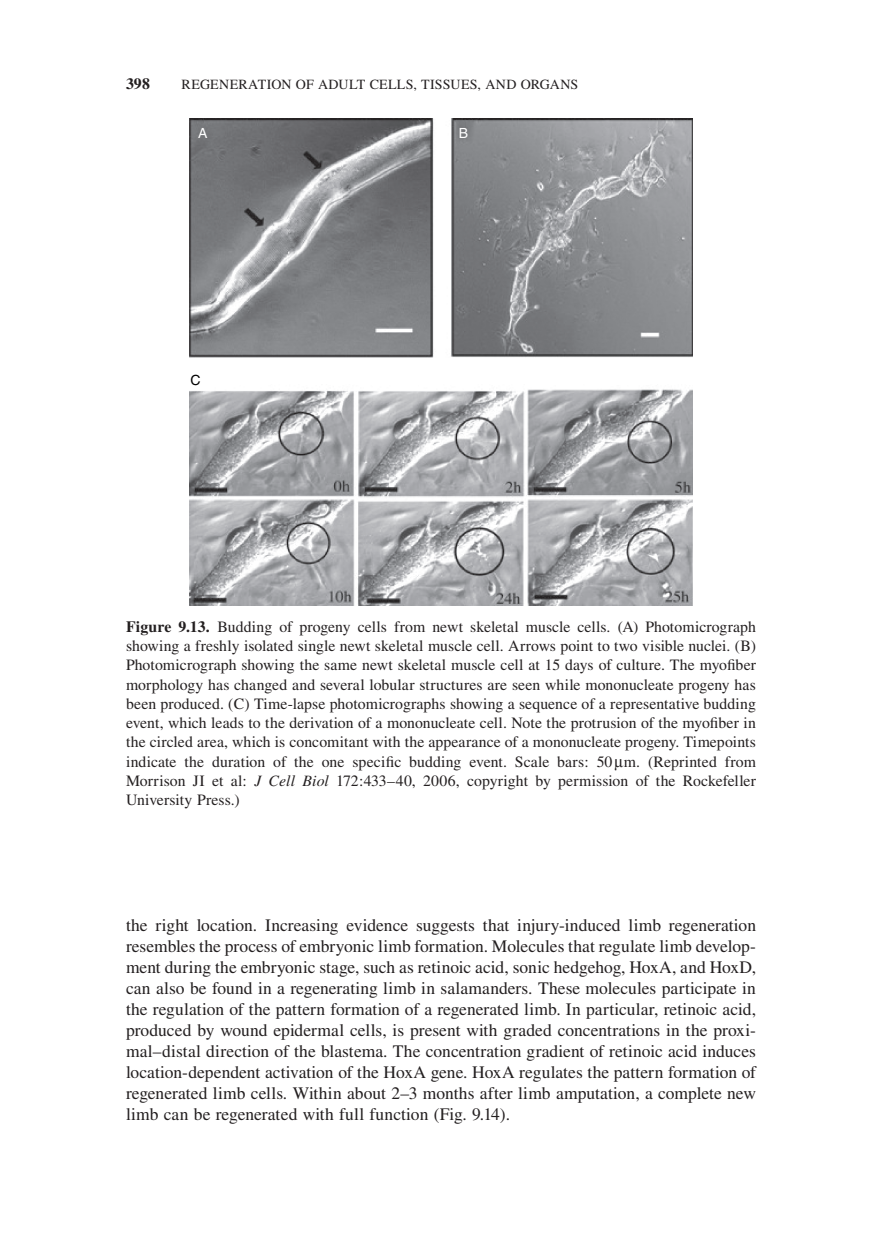
<style>
.page{position:relative;width:882px;height:1260px;background:#fff}
.page>*{position:absolute;margin:0;border:0;box-sizing:border-box;transform-origin:0 0}
.t1{font:17.5px/21px "Times";color:#231f20;text-align:justify}
.t2{font:15.75px/19.2px "Times";color:#231f20;text-align:justify}
.t3{font:700 15.75px "Times";color:#231f20}
.t4{font:14px "Times";letter-spacing:.015em;color:#231f20}
.t5{font:14px "Helvetica";color:#fff}
.t6{font:14px "Helvetica";color:#000}
.s1{font-weight:700}
.s2{font-style:italic}
</style>
<div class="page">
<img style="left:189px;top:119px;width:504px;height:487px">
<p class="t3" style="left:126px;top:78px;width:25px">398</p>
<p class="t4" style="left:181px;top:80px;width:398px">REGENERATION OF ADULT CELLS, TISSUES, AND ORGANS</p>
<p class="t5" style="left:198px;top:128px;width:11px">A</p>
<p class="t6" style="left:190px;top:375px;width:12px">C</p>
<p class="t5" style="left:459px;top:128px;width:11px">B</p>
<p class="t2" style="left:126px;top:618px;width:632px"><span class="s1">Figure 9.13.</span> Budding of progeny cells from newt skeletal muscle cells. (A) Photomicrograph showing a freshly isolated single newt skeletal muscle cell. Arrows point to two visible nuclei. (B)<br>Photomicrograph showing the same newt skeletal muscle cell at 15 days of culture. The myofiber morphology has changed and several lobular structures are seen while mononucleate progeny has been produced. (C) Time-lapse photomicrographs showing a sequence of a representative budding event, which leads to the derivation of a mononucleate cell. Note the protrusion of the myofiber in the circled area, which is concomitant with the appearance of a mononucleate progeny. Timepoints indicate the duration of the one specific budding event. Scale bars: 50 m. (Reprinted from Morrison JI et al: <span class="s2">J Cell Biol</span> 172:433–40, 2006, copyright by permission of the Rockefeller University Press.)</p>
<p class="t1" style="left:126px;top:916px;width:632px">the right location. Increasing evidence suggests that injury-induced limb regeneration resembles the process of embryonic limb formation. Molecules that regulate limb develop&shy;ment during the embryonic stage, such as retinoic acid, sonic hedgehog, HoxA, and HoxD, can also be found in a regenerating limb in salamanders. These molecules participate in the regulation of the pattern formation of a regenerated limb. In particular, retinoic acid, produced by wound epidermal cells, is present with graded concentrations in the proxi&shy;mal–distal direction of the blastema. The concentration gradient of retinoic acid induces location-dependent activation of the HoxA gene. HoxA regulates the pattern formation of regenerated limb cells. Within about 2–3 months after limb amputation, a complete new limb can be regenerated with full function (Fig. 9.14).</p>
</div>
